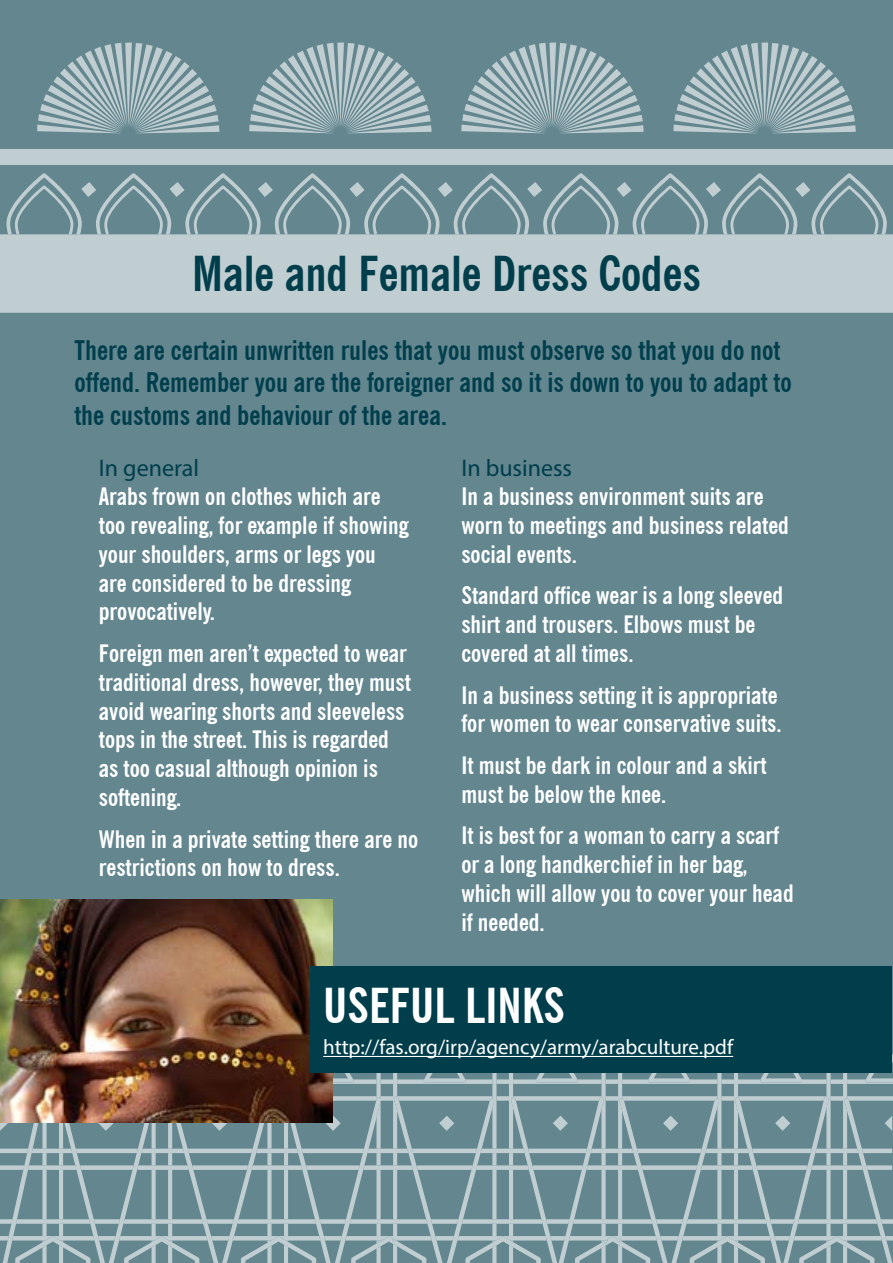
<style>
.page{position:relative;width:893px;height:1263px;background:#63868f}
.page>*{position:absolute;margin:0;border:0;box-sizing:border-box;transform-origin:0 0}
.t1{font:700 condensed 48px "News Gothic BT";color:#003e4c}
.t2{font:700 condensed 48px "News Gothic BT";color:#fff}
.t3{font:700 condensed 27px/32.4px "News Gothic BT";color:#003e4c}
.t4{font:700 condensed 24px/28.8px "News Gothic BT";color:#fff}
.t5{font:24px "Myriad Pro";color:#003e4c}
.t6{font:21px "Myriad Pro";color:#fff}
</style>
<div class="page">
<svg style="left:0;top:1073px;width:892px;height:190px"></svg>
<div style="left:0;top:149px;width:893px;height:15px;background:#c0ced2"></div>
<svg style="left:6px;top:173px;width:881px;height:61px"></svg>
<div style="left:0;top:234px;width:893px;height:79px;background:#c0ced2"></div>
<svg style="left:37px;top:43px;width:183px;height:90px"></svg>
<svg style="left:249px;top:43px;width:183px;height:90px"></svg>
<svg style="left:461px;top:43px;width:183px;height:90px"></svg>
<svg style="left:673px;top:43px;width:183px;height:90px"></svg>
<img style="left:0;top:900px;width:333px;height:223px">
<div style="left:310px;top:966px;width:582px;height:107px;background:#003e4c"></div>
<hr style="left:323px;top:1056px;width:410px;height:1px;background:#fff">
<h1 class="t1" style="left:192px;top:244px;width:510px">Male and Female Dress Codes</h1>
<p class="t3" style="left:74px;top:334px;width:719px">There are certain unwritten rules that you must observe so that you do not offend. Remember you are the foreigner and so it is down to you to adapt to the customs and behaviour of the area.</p>
<p class="t5" style="left:99px;top:454px;width:102px">In general</p>
<p class="t4" style="left:99px;top:482px;width:311px">Arabs frown on clothes which are too revealing, for example if showing your shoulders, arms or legs you are considered to be dressing provocatively.</p>
<p class="t4" style="left:99px;top:639px;width:313px">Foreign men aren’t expected to wear traditional dress, however, they must avoid wearing shorts and sleeveless tops in the street. This is regarded as too casual although opinion is softening.</p>
<p class="t4" style="left:99px;top:824px;width:321px">When in a private setting there are no restrictions on how to dress.</p>
<p class="t5" style="left:461px;top:454px;width:112px">In business</p>
<p class="t4" style="left:461px;top:482px;width:329px">In a business environment suits are worn to meetings and business related social events.</p>
<p class="t4" style="left:461px;top:581px;width:323px">Standard office wear is a long sleeved shirt and trousers. Elbows must be covered at all times.</p>
<p class="t4" style="left:461px;top:680px;width:322px">In a business setting it is appropriate for women to wear conservative suits.</p>
<p class="t4" style="left:461px;top:751px;width:307px">It must be dark in colour and a skirt must be below the knee.</p>
<p class="t4" style="left:461px;top:821px;width:334px">It is best for a woman to carry a scarf or a long handkerchief in her bag, which will allow you to cover your head if needed.</p>
<h1 class="t2" style="left:323px;top:977px;width:243px">USEFUL LINKS</h1>
<p class="t6" style="left:323px;top:1034px;width:411px">http://fas.org/irp/agency/army/arabculture.pdf</p>
</div>
